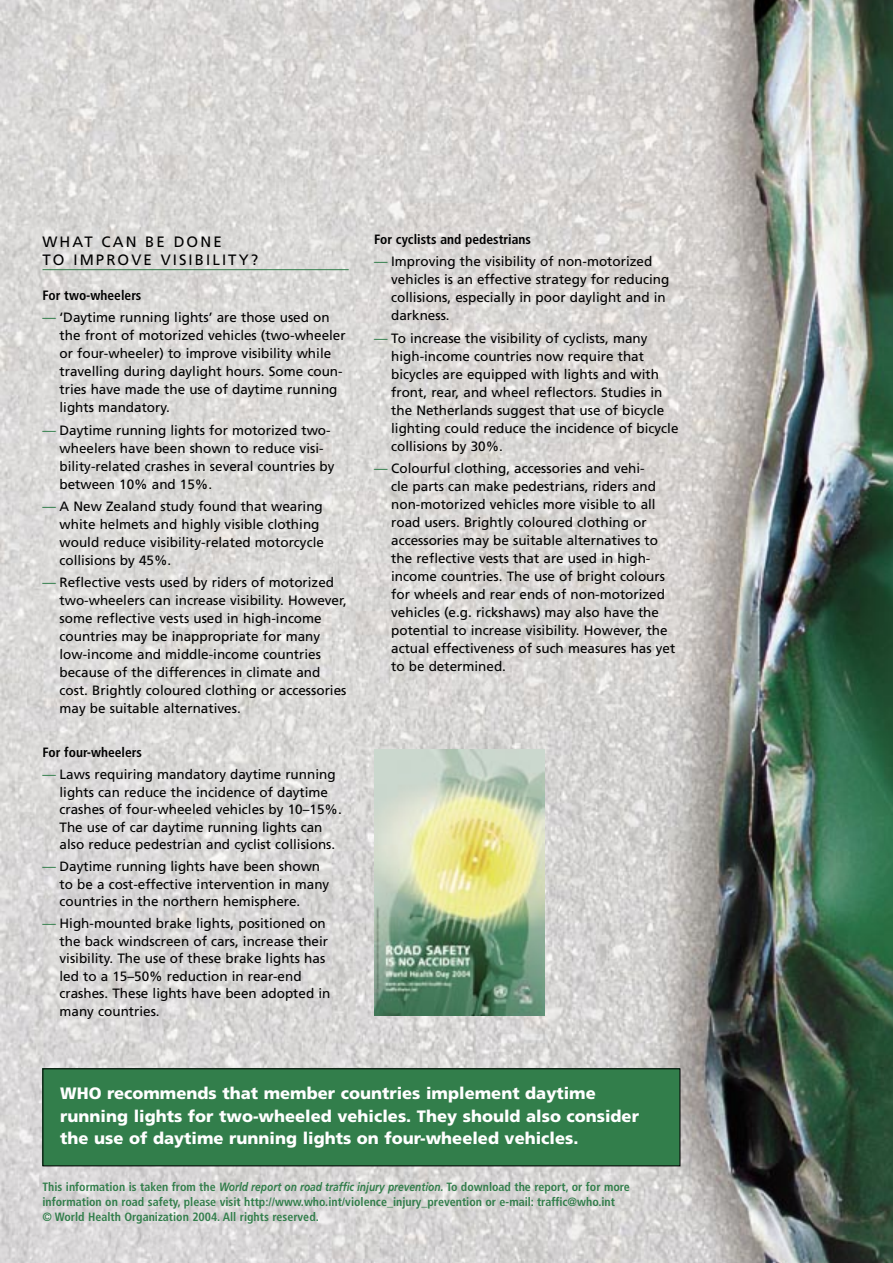
<style>
.page{position:relative;width:893px;height:1263px;background:#fff}
.page>*{position:absolute;margin:0;border:0;box-sizing:border-box;transform-origin:0 0}
.txt{font:900 16.5px/22.5px "Frutiger";color:#fff}
.ss-titre1{font:15px/18px "Frutiger";letter-spacing:.14em;color:#000}
.txt-2{font:13.5px/18px "Frutiger";color:#000}
.Titre_tablo{font:700 condensed 13.5px "Frutiger";color:#000}
.t1{font:700 condensed 12px/15px "Frutiger";color:#327e4b}
.s1{color:#327e4b}
.s2{font-style:italic;font-stretch:normal}
</style>
<div class="page">
<img style="left:0;top:0;width:893px;height:1263px">
<hr style="left:43px;top:269px;width:306px;height:1px;background:#327e4b">
<div style="left:43px;top:1069px;width:637px;height:97px;background:#327e4b"></div>
<div style="left:43px;top:1068px;width:637px;height:98px;border:1px solid #000"></div>
<img style="left:374px;top:749px;width:170px;height:267px">
<p class="ss-titre1" style="left:43px;top:233px;width:217px">WHAT CAN BE DONE<br>TO IMPROVE VISIBILITY?</p>
<p class="Titre_tablo" style="left:43px;top:287px;width:100px">For two-wheelers</p>
<p class="txt-2" style="left:60px;top:308px;width:288px;text-indent:-17px"><span class="s1">—</span> ‘Daytime running lights’ are those used on the front of motorized vehicles (two-wheeler or four-wheeler) to improve visibility while travelling during daylight hours. Some coun&shy;tries have made the use of daytime running lights mandatory.</p>
<p class="txt-2" style="left:60px;top:421px;width:276px;text-indent:-17px"><span class="s1">—</span> Daytime running lights for motorized two&shy;wheelers have been shown to reduce visi&shy;bility-related crashes in several countries by between 10% and 15%.</p>
<p class="txt-2" style="left:60px;top:497px;width:266px;text-indent:-17px"><span class="s1">—</span> A New Zealand study found that wearing white helmets and highly visible clothing would reduce visibility-related motorcycle collisions by 45%.</p>
<p class="txt-2" style="left:60px;top:573px;width:289px;text-indent:-17px"><span class="s1">—</span> Reflective vests used by riders of motorized two-wheelers can increase visibility. However, some reflective vests used in high-income countries may be inappropriate for many low-income and middle-income countries because of the differences in climate and cost. Brightly coloured clothing or accessories may be suitable alternatives.</p>
<p class="Titre_tablo" style="left:43px;top:745px;width:101px">For four-wheelers</p>
<p class="txt-2" style="left:60px;top:765px;width:284px;line-height:17.5px;text-indent:-17px"><span class="s1">—</span> Laws requiring mandatory daytime running lights can reduce the incidence of daytime crashes of four-wheeled vehicles by 10–15%.<br>The use of car daytime running lights can also reduce pedestrian and cyclist collisions.</p>
<p class="txt-2" style="left:60px;top:857px;width:271px;line-height:17.5px;text-indent:-17px"><span class="s1">—</span> Daytime running lights have been shown to be a cost-effective intervention in many countries in the northern hemisphere.</p>
<p class="txt-2" style="left:60px;top:914px;width:272px;text-indent:-17px"><span class="s1">—</span> High-mounted brake lights, positioned on the back windscreen of cars, increase their visibility. The use of these brake lights has led to a 15–50% reduction in rear-end crashes. These lights have been adopted in many countries.</p>
<p class="Titre_tablo" style="left:374px;top:231px;width:158px">For cyclists and pedestrians</p>
<p class="txt-2" style="left:391px;top:252px;width:280px;text-indent:-17px"><span class="s1">—</span> Improving the visibility of non-motorized vehicles is an effective strategy for reducing collisions, especially in poor daylight and in darkness.</p>
<p class="txt-2" style="left:391px;top:329px;width:289px;text-indent:-17px"><span class="s1">—</span> To increase the visibility of cyclists, many high-income countries now require that bicycles are equipped with lights and with front, rear, and wheel reflectors. Studies in the Netherlands suggest that use of bicycle lighting could reduce the incidence of bicycle collisions by 30%.</p>
<p class="txt-2" style="left:391px;top:459px;width:286px;text-indent:-17px"><span class="s1">—</span> Colourful clothing, accessories and vehi-<br>cle parts can make pedestrians, riders and non-motorized vehicles more visible to all road users. Brightly coloured clothing or accessories may be suitable alternatives to the reflective vests that are used in high&shy;income countries. The use of bright colours for wheels and rear ends of non-motorized vehicles (e.g. rickshaws) may also have the potential to increase visibility. However, the actual effectiveness of such measures has yet to be determined.</p>
<p class="txt" style="left:60px;top:1082px;width:580px">WHO recommends that member countries implement daytime running lights for two-wheeled vehicles. They should also consider the use of daytime running lights on four-wheeled vehicles.</p>
<p class="t1" style="left:43px;top:1179px;width:589px">This information is taken from the <span class="s2">World report on road traffic injury prevention.</span> To download the report, or for more information on road safety, please visit http://www.who.int/violence_injury_prevention or e-mail: traffic@who.int<br>© World Health Organization 2004. All rights reserved.</p>
</div>
